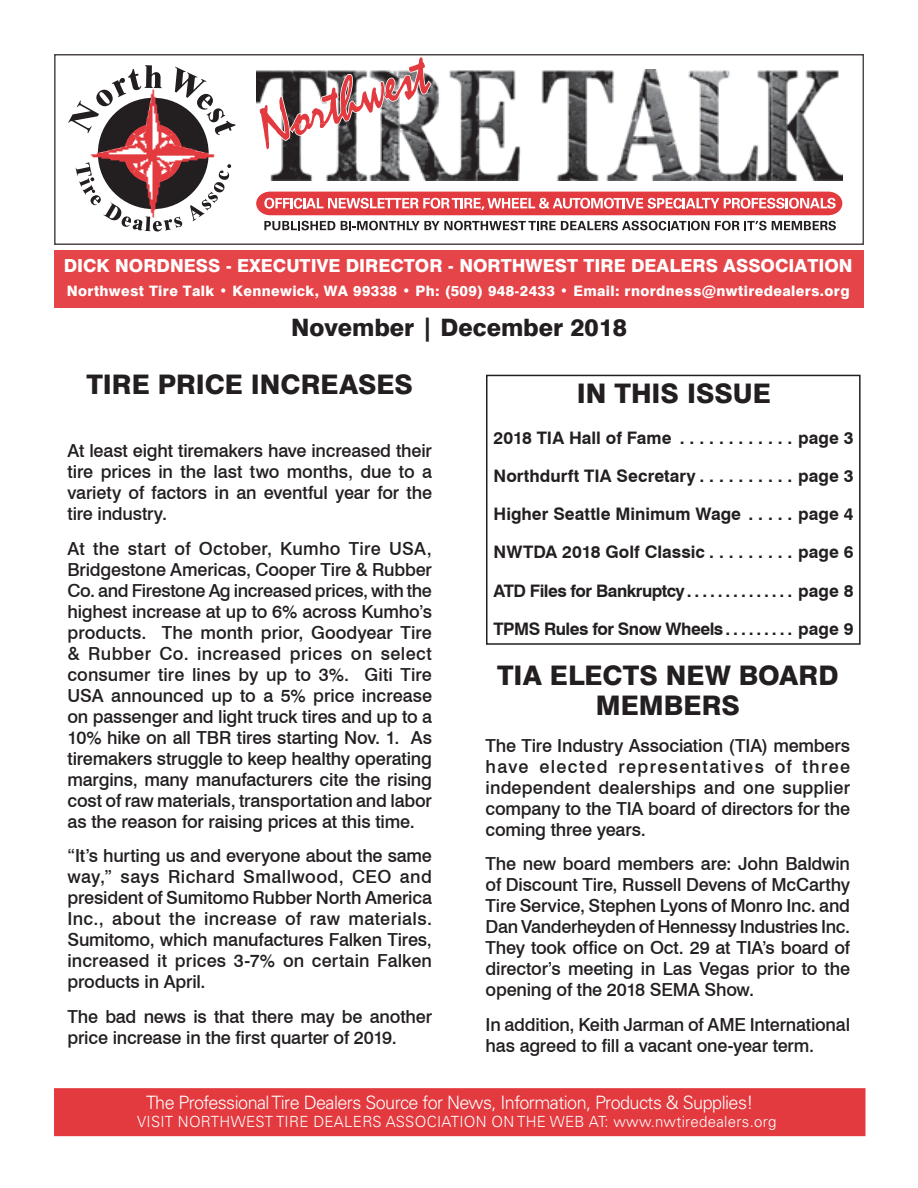
<style>
.page{position:relative;width:918px;height:1188px;background:#fff}
.page>*{position:absolute;margin:0;border:0;box-sizing:border-box;transform-origin:0 0}
.Headline{font:800 27px "Swiss 721 BT";color:#231f20}
.t1{font:800 24px "Swiss 721 BT";color:#231f20}
.t2{font:300 18.45px "Univers";letter-spacing:-.03em;color:#fff}
.Article_Content_Text{font:500 18px/21px "Swiss 721 BT";letter-spacing:-.01em;color:#231f20;text-align:justify}
.Headline-2{font:800 18px "Swiss 721 BT";color:#fff}
.In_This_Issue{font:700 17.25px "Swiss 721 BT";color:#231f20}
.In_This_Issue-2{font:700 17.25px "Swiss 721 BT";letter-spacing:-.03em;color:#231f20}
.t3{font:300 15.3px "Univers";letter-spacing:.02em;color:#fff}
.Headline-3{font:800 14.4px "Swiss 721 BT";letter-spacing:.025em;color:#fff}
</style>
<div class="page">
<div style="left:54px;top:250px;width:809px;height:58px;background:#e54448"></div>
<div style="left:54px;top:54px;width:810px;height:191px;border:2px solid #4d4846"></div>
<svg style="left:255px;top:54px;width:588px;height:176px"></svg>
<svg style="left:68px;top:65px;width:168px;height:167px"></svg>
<div style="left:54px;top:1088px;width:812px;height:48px;background:#e23a3f;border:2px solid #e23a3f"></div>
<div style="left:486px;top:375px;width:375px;height:270px;border:2px solid #231f20"></div>
<p class="Headline-2" style="left:64px;top:255px;width:790px">DICK NORDNESS - EXECUTIVE DIRECTOR - NORTHWEST TIRE DEALERS ASSOCIATION</p>
<p class="Headline-3" style="left:67px;top:282px;width:784px">Northwest Tire Talk • Kennewick, WA 99338 • Ph: (509) 948-2433 • Email: rnordness@nwtiredealers.org</p>
<p class="t1" style="left:291px;top:313px;width:337px">November | December 2018</p>
<p class="Headline" style="left:86px;top:368px;width:328px">TIRE PRICE INCREASES</p>
<p class="Headline" style="left:577px;top:377px;width:195px">IN THIS ISSUE</p>
<p class="Article_Content_Text" style="left:68px;top:440px;width:366px">At least eight tiremakers have increased their tire prices in the last two months, due to a variety of factors in an eventful year for the tire industry.</p>
<p class="Article_Content_Text" style="left:68px;top:538px;width:366px">At the start of October, Kumho Tire USA, Bridgestone Americas, Cooper Tire &amp; Rubber Co. and Firestone Ag increased prices, with the highest increase at up to 6% across Kumho’s products. The month prior, Goodyear Tire &amp; Rubber Co. increased prices on select consumer tire lines by up to 3%. Giti Tire USA announced up to a 5% price increase on passenger and light truck tires and up to a 10% hike on all TBR tires starting Nov. 1. As tiremakers struggle to keep healthy operating margins, many manufacturers cite the rising cost of raw materials, transportation and labor as the reason for raising prices at this time.</p>
<p class="Article_Content_Text" style="left:68px;top:845px;width:366px">“It’s hurting us and everyone about the same way,” says Richard Smallwood, CEO and president of Sumitomo Rubber North America Inc., about the increase of raw materials.<br>Sumitomo, which manufactures Falken Tires, increased it prices 3-7% on certain Falken products in April.</p>
<p class="Article_Content_Text" style="left:68px;top:1006px;width:366px">The bad news is that there may be another price increase in the first quarter of 2019.</p>
<p class="In_This_Issue" style="left:494px;top:428px;width:361px">2018 TIA Hall of Fame . . . . . . . . . . . page 3</p>
<p class="In_This_Issue" style="left:494px;top:466px;width:361px">Northdurft TIA Secretary . . . . . . . . . page 3</p>
<p class="In_This_Issue" style="left:494px;top:504px;width:361px">Higher Seattle Minimum Wage . . . . page 4</p>
<p class="In_This_Issue" style="left:494px;top:542px;width:361px">NWTDA 2018 Golf Classic . . . . . . . . page 6</p>
<p class="In_This_Issue-2" style="left:494px;top:580px;width:361px">ATD Files for Bankruptcy . . . . . . . . . . . . . page 8</p>
<p class="In_This_Issue-2" style="left:494px;top:618px;width:361px">TPMS Rules for Snow Wheels . . . . . . . . page 9</p>
<p class="Headline" style="left:497px;top:659px;width:343px">TIA ELECTS NEW BOARD</p>
<p class="Headline" style="left:596px;top:689px;width:146px">MEMBERS</p>
<p class="Article_Content_Text" style="left:486px;top:735px;width:366px">The Tire Industry Association (TIA) members have elected representatives of three independent dealerships and one supplier company to the TIA board of directors for the coming three years.</p>
<p class="Article_Content_Text" style="left:486px;top:853px;width:366px">The new board members are: John Baldwin of Discount Tire, Russell Devens of McCarthy Tire Service, Stephen Lyons of Monro Inc. and Dan Vanderheyden of Hennessy Industries Inc.<br>They took office on Oct. 29 at TIA’s board of director’s meeting in Las Vegas prior to the opening of the 2018 SEMA Show.</p>
<p class="Article_Content_Text" style="left:486px;top:1014px;width:366px">In addition, Keith Jarman of AME International has agreed to fill a vacant one-year term.</p>
<p class="t2" style="left:146px;top:1091px;width:609px">The Professional Tire Dealers Source for News, Information, Products &amp; Supplies!</p>
<p class="t3" style="left:137px;top:1113px;width:641px">VISIT NORTHWEST TIRE DEALERS ASSOCIATION ON THE WEB AT: www.nwtiredealers.org</p>
</div>
